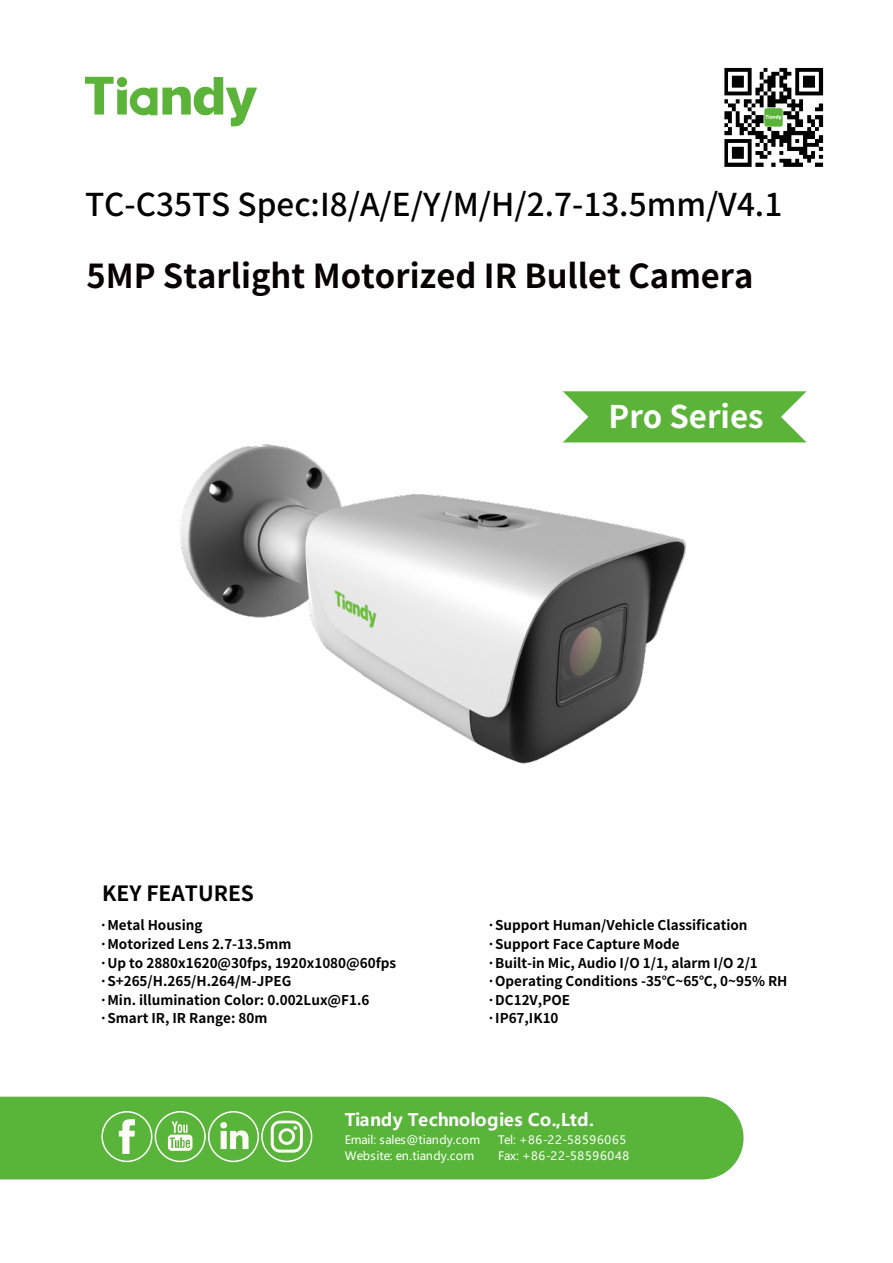
<style>
.page{position:relative;width:893px;height:1263px;background:#fff}
.page>*{position:absolute;margin:0;border:0;box-sizing:border-box;transform-origin:0 0}
.t1{font:700 33px "Source Han Sans CN";color:#070102}
.t2{font:500 31.5px "Source Han Sans CN";color:#010101}
.t3{font:700 31.2px "Source Han Sans CN";color:#fff}
.t4{font:700 21px "Source Han Sans CN";color:#000}
.t5{font:700 17.25px "Microsoft Ya Hei";letter-spacing:.005em;color:#fff}
.t6{font:700 13.5px/18.6px "Source Han Sans CN";color:#000}
.t7{font:11.55px/15.8px "Microsoft Ya Hei";letter-spacing:.015em;color:#fff}
.t8{font:11.55px/16px "Microsoft Ya Hei";letter-spacing:.065em;color:#fff}
</style>
<div class="page">
<div style="left:0;top:1097px;width:743px;height:82px;background:#58b539"></div>
<div style="left:101px;top:1111px;width:51px;height:51px;border:2px solid #fff;border-radius:50%"></div>
<svg style="left:119px;top:1119px;width:16px;height:35px"></svg>
<div style="left:155px;top:1111px;width:51px;height:51px;border:2px solid #fff;border-radius:50%"></div>
<svg style="left:168px;top:1121px;width:24px;height:30px"></svg>
<div style="left:208px;top:1111px;width:51px;height:51px;border:2px solid #fff;border-radius:50%"></div>
<svg style="left:220px;top:1122px;width:28px;height:27px"></svg>
<div style="left:261px;top:1111px;width:51px;height:51px;border:2px solid #fff;border-radius:50%"></div>
<svg style="left:271px;top:1120px;width:32px;height:33px"></svg>
<img style="left:180px;top:442px;width:559px;height:322px">
<svg style="left:85px;top:77px;width:172px;height:49px"></svg>
<svg style="left:563px;top:391px;width:243px;height:51px;background:#6cbc4e"></svg>
<svg style="left:724px;top:68px;width:99px;height:99px"></svg>
<h2 class="t2" style="left:85px;top:187px;width:699px">TC-C35TS Spec:I8/A/E/Y/M/H/2.7-13.5mm/V4.1</h2>
<h1 class="t1" style="left:86px;top:258px;width:668px">5MP Starlight Motorized IR Bullet Camera</h1>
<h3 class="t3" style="left:609px;top:399px;width:157px">Pro Series</h3>
<h3 class="t4" style="left:102px;top:882px;width:153px">KEY FEATURES</h3>
<p class="t6" style="left:99px;top:916px;width:298px">·Metal Housing<br>·Motorized Lens 2.7-13.5mm<br>·Up to 2880x1620@30fps, 1920x1080@60fps ·S+265/H.265/H.264/M-JPEG<br>·Min. illumination Color: 0.002Lux@F1.6 ·Smart IR, IR Range: 80m</p>
<p class="t6" style="left:487px;top:916px;width:302px">·Support Human/Vehicle Classification ·Support Face Capture Mode<br>·Built-in Mic, Audio I/O 1/1, alarm I/O 2/1 ·Operating Conditions -35℃~65℃, 0~95% RH ·DC12V,POE<br>·IP67,IK10</p>
<p class="t5" style="left:345px;top:1108px;width:251px">Tiandy Technologies Co.,Ltd.</p>
<p class="t7" style="left:345px;top:1131px;width:137px">Email: sales@tiandy.com<br>Website: en.tiandy.com</p>
<p class="t8" style="left:498px;top:1131px;width:133px">Tel: +86-22-58596065<br>Fax: +86-22-58596048</p>
</div>
